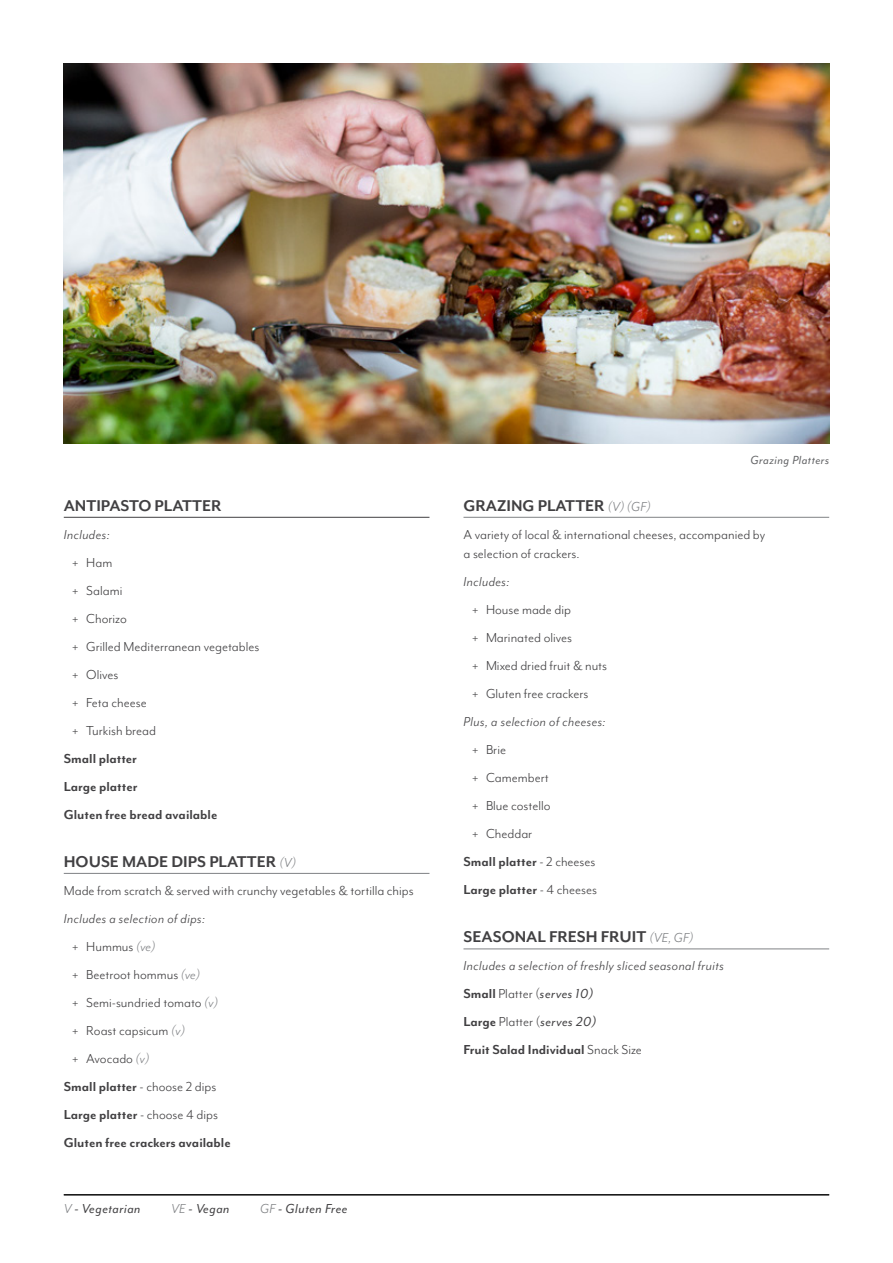
<style>
.page{position:relative;width:893px;height:1263px;background:#fff}
.page>*{position:absolute;margin:0;border:0;box-sizing:border-box;transform-origin:0 0}
.t1{font:700 18px "Mr Eaves Mod OT";color:#414042}
.t2{font:15px/28px "Mr Eaves Mod OT";color:#414042}
.t3{font:italic 15px/28px "Mr Eaves Mod OT";letter-spacing:.03em;color:#414042}
.t4{font:700 15px/28px "Mr Eaves Mod OT";color:#414042}
.t5{font:italic 15px "Mr Eaves Mod OT";letter-spacing:.03em;color:#414042}
.t6{font:italic 13.5px "Mr Eaves Mod OT";letter-spacing:.03em;color:#636466}
.s1{font-weight:400;font-style:italic;font-size:15px;color:#808285}
.s2{font-style:italic;color:#808285}
.s3{font-weight:400}
.s4{color:#808285}
.s5{font-weight:700;font-style:normal}
.s6{font-style:normal}
.s7{font-style:inherit}
</style>
<div class="page">
<img style="left:64px;top:64px;width:765px;height:379px">
<hr style="left:64px;top:1194px;width:765px;height:1px;background:#000">
<hr style="left:64px;top:517px;width:365px;height:1px;background:#414042">
<hr style="left:64px;top:873px;width:365px;height:1px;background:#808285">
<hr style="left:463px;top:517px;width:366px;height:1px;background:#808285">
<hr style="left:463px;top:948px;width:366px;height:1px;background:#808285">
<p class="t1" style="left:64px;top:495px;width:159px">ANTIPASTO PLATTER</p>
<p class="t3" style="left:64px;top:520px;width:48px">Includes:</p>
<p class="t2" style="left:72px;top:548px;width:189px">+ Ham<br>+ Salami<br>+ Chorizo<br>+ Grilled Mediterranean vegetables + Olives<br>+ Feta cheese<br>+ Turkish bread</p>
<p class="t4" style="left:64px;top:744px;width:155px">Small platter<br>Large platter<br>Gluten free bread available</p>
<p class="t1" style="left:64px;top:851px;width:234px">HOUSE MADE DIPS PLATTER <span class="s1">(V)</span></p>
<p class="t2" style="left:64px;top:876px;width:351px">Made from scratch &amp; served with crunchy vegetables &amp; tortilla chips</p>
<p class="t3" style="left:64px;top:904px;width:143px">Includes a selection of dips:</p>
<p class="t2" style="left:72px;top:932px;width:85px">+ Hummus <span class="s2">(ve)</span></p>
<p class="t2" style="left:72px;top:960px;width:129px">+ Beetroot hommus <span class="s2">(ve)</span></p>
<p class="t2" style="left:72px;top:988px;width:147px">+ Semi-sundried tomato <span class="s2">(v)</span></p>
<p class="t2" style="left:72px;top:1016px;width:114px">+ Roast capsicum <span class="s2">(v)</span></p>
<p class="t2" style="left:72px;top:1044px;width:79px">+ Avocado <span class="s2">(v)</span></p>
<p class="t4" style="left:64px;top:1072px;width:154px">Small platter <span class="s3">- choose 2 dips</span></p>
<p class="t4" style="left:64px;top:1100px;width:156px">Large platter <span class="s3">- choose 4 dips</span></p>
<p class="t4" style="left:64px;top:1128px;width:168px">Gluten free crackers available</p>
<p class="t5" style="left:64px;top:1200px;width:78px"><span class="s4">V</span> - Vegetarian</p>
<p class="t5" style="left:171px;top:1200px;width:60px"><span class="s4">VE</span> - Vegan</p>
<p class="t5" style="left:260px;top:1200px;width:89px"><span class="s4">GF</span> - Gluten Free</p>
<p class="t6" style="left:750px;top:453px;width:80px">Grazing Platters</p>
<p class="t1" style="left:463px;top:495px;width:189px">GRAZING PLATTER <span class="s1">(V) (GF)</span></p>
<p class="t2" style="left:463px;top:524px;width:303px;line-height:19.5px">A variety of local &amp; international cheeses, accompanied by a selection of crackers.</p>
<p class="t3" style="left:463px;top:568px;width:48px">Includes:</p>
<p class="t2" style="left:472px;top:596px;width:137px">+ House made dip<br>+ Marinated olives<br>+ Mixed dried fruit &amp; nuts + Gluten free crackers</p>
<p class="t3" style="left:463px;top:708px;width:144px">Plus, a selection of cheeses:</p>
<p class="t2" style="left:472px;top:736px;width:36px">+ Brie</p>
<p class="t2" style="left:472px;top:764px;width:78px">+ Camembert</p>
<p class="t2" style="left:472px;top:792px;width:80px">+ Blue costello</p>
<p class="t2" style="left:472px;top:820px;width:62px">+ Cheddar</p>
<p class="t4" style="left:463px;top:848px;width:134px">Small platter <span class="s3">- 2 cheeses</span></p>
<p class="t4" style="left:463px;top:876px;width:135px">Large platter <span class="s3">- 4 cheeses</span></p>
<p class="t1" style="left:463px;top:927px;width:231px">SEASONAL FRESH FRUIT <span class="s1">(VE, GF)</span></p>
<p class="t3" style="left:463px;top:952px;width:262px">Includes a selection of freshly sliced seasonal fruits <span class="s5">Small</span> <span class="s6">Platter (</span><span class="s7">serves 10)<br></span><span class="s5">Large</span> <span class="s6">Platter (</span><span class="s7">serves 20)<br></span><span class="s5">Fruit Salad Individual</span> <span class="s6">Snack Size</span></p>
</div>
